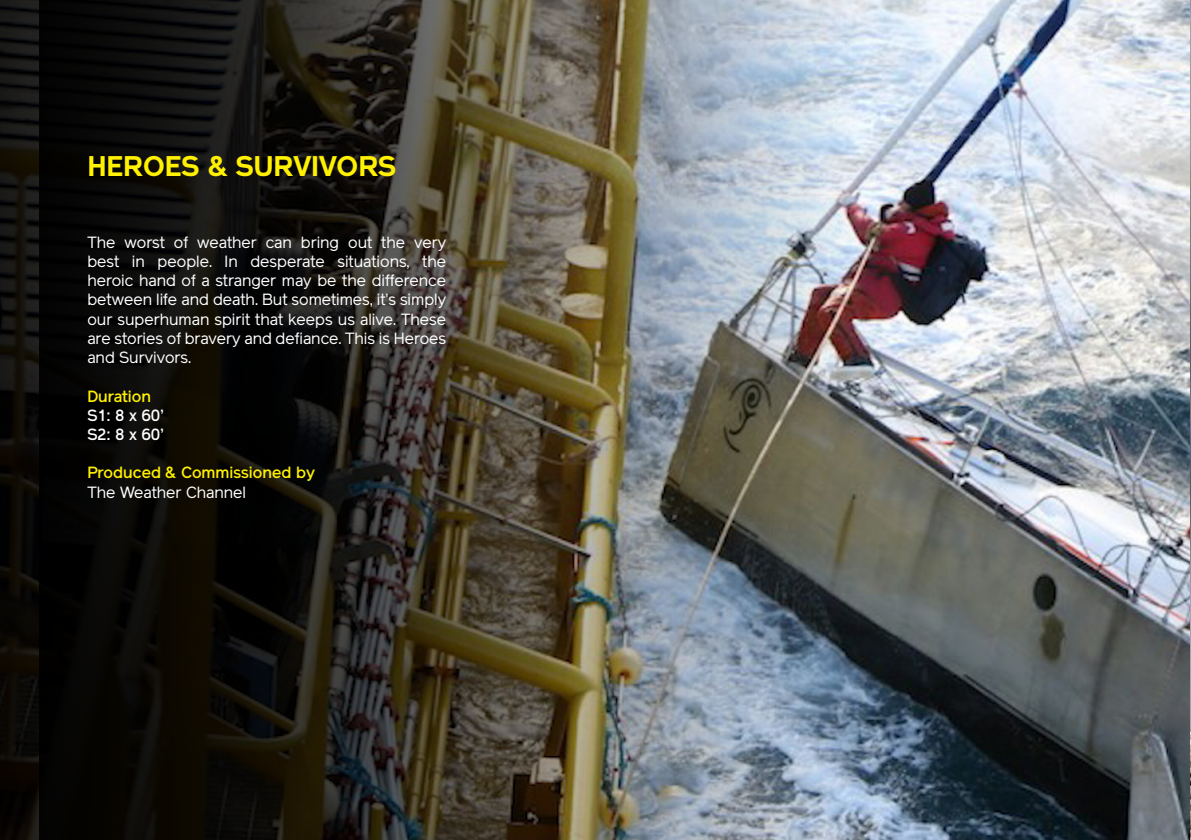
<style>
.page{position:relative;width:1191px;height:840px;background:#fff}
.page>*{position:absolute;margin:0;border:0;box-sizing:border-box;transform-origin:0 0}
.t1{font:700 28px "Reader";color:#fff101}
.t2{font:16px/19.2px "Reader";color:#fff;text-align:justify}
.t3{font:500 16px "Reader";color:#fff101}
.t4{font:500 16px "Reader";color:#fff}
</style>
<div class="page">
<img style="left:856px;top:0;width:335px;height:839px">
<img style="left:0;top:0;width:856px;height:839px">
<svg style="left:40px;top:0;width:527px;height:839px;background:#252119"></svg>
<p class="t1" style="left:87px;top:150px;width:310px">HEROES &amp; SURVIVORS</p>
<p class="t2" style="left:87px;top:232px;width:360px">The worst of weather can bring out the very best in people. In desperate situations, the heroic hand of a stranger may be the difference between life and death. But sometimes, it’s simply our superhuman spirit that keeps us alive. These are stories of bravery and defiance. This is Heroes and Survivors.</p>
<p class="t3" style="left:87px;top:386px;width:65px">Duration</p>
<p class="t4" style="left:87px;top:405px;width:78px">S1: 8 x 60’</p>
<p class="t4" style="left:87px;top:425px;width:78px">S2: 8 x 60’</p>
<p class="t3" style="left:87px;top:463px;width:229px">Produced &amp; Commissioned by</p>
<p class="t2" style="left:87px;top:482px;width:160px">The Weather Channel</p>
</div>
